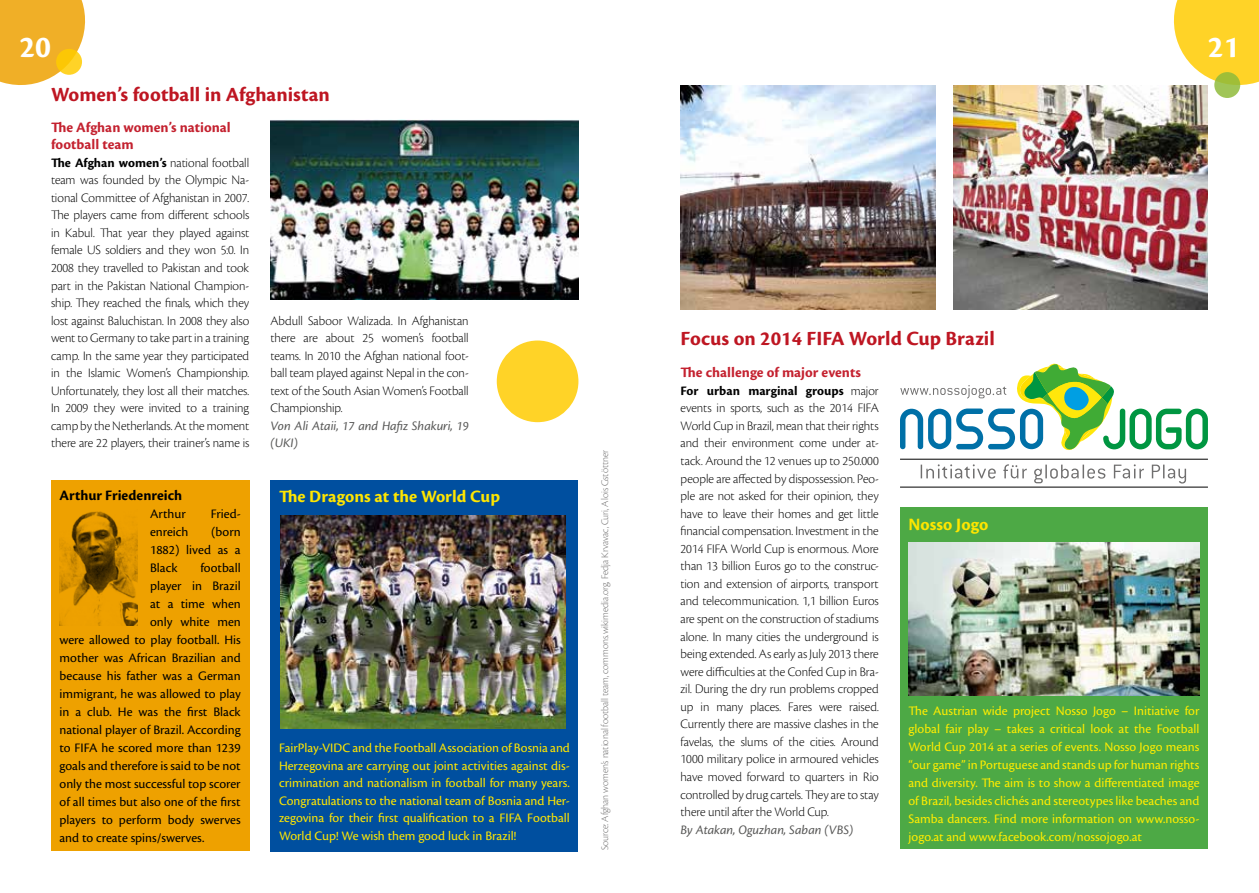
<style>
.page{position:relative;width:1259px;height:893px;background:#fff}
.page>*{position:absolute;margin:0;border:0;box-sizing:border-box;transform-origin:0 0}
.t1{font:32.1px "Cronos Pro Bold Subh";color:#fff}
.t2{font:700 21px "Cronos Pro";color:#be1622}
.t3{font:700 18px "Cronos Pro";letter-spacing:.005em;color:#ffe600}
.t4{font:700 15px/17.5px "Cronos Pro";color:#c42230}
.t5{font:700 15px "Cronos Pro";color:#000}
.t6{font:13.5px/17.5px "Cronos Pro Lt Disp";letter-spacing:-.005em;color:#000;text-align:justify}
.t7{font:13.5px/18px "Cronos Pro";color:#000;text-align:justify}
.t8{font:13.5px/18px "Cronos Pro";color:#ffed00;text-align:justify}
.t9{font:13.5px/17.5px "Cronos Pro";color:#ffe600;text-align:justify}
.t10{font:italic 13.5px/17.5px "Cronos Pro";letter-spacing:-.005em;color:#575756}
.t11{font:700 13.5px "Cronos Pro";color:#000}
.t12{font:10.5px "Cronos Pro Lt Disp";color:#706f6f}
.s1{font-family:"Cronos Pro Lt Disp";font-weight:400}
</style>
<div class="page">
<svg style="left:0;top:0;width:86px;height:85px;background:#f1b73f"></svg>
<svg style="left:1173px;top:0;width:86px;height:92px"></svg>
<svg style="left:1214px;top:72px;width:26px;height:26px"></svg>
<svg style="left:56px;top:49px;width:26px;height:26px"></svg>
<img style="left:270px;top:120px;width:308px;height:179px">
<img style="left:953px;top:85px;width:255px;height:224px">
<img style="left:680px;top:85px;width:255px;height:225px">
<div style="left:900px;top:508px;width:308px;height:341px;background:#4da945"></div>
<img style="left:908px;top:543px;width:291px;height:153px">
<div style="left:51px;top:480px;width:198px;height:370px;background:#eea100"></div>
<div style="left:270px;top:480px;width:308px;height:371px;background:#004f9f"></div>
<img style="left:60px;top:511px;width:77px;height:115px">
<img style="left:281px;top:515px;width:284px;height:213px">
<hr style="left:900px;top:459px;width:308px;height:1px;background:#000">
<hr style="left:900px;top:487px;width:308px;height:1px;background:#000">
<svg style="left:920px;top:464px;width:266px;height:20px"></svg>
<svg style="left:900px;top:364px;width:308px;height:86px"></svg>
<div style="left:497px;top:340px;width:81px;height:82px;background:#ffd327;border-radius:50%"></div>
<h1 class="t1" style="left:19px;top:29px;width:33px">20</h1>
<h1 class="t1" style="left:1208px;top:29px;width:33px">21</h1>
<h2 class="t2" style="left:51px;top:83px;width:280px">Women’s football in Afghanistan</h2>
<p class="t4" style="left:51px;top:118px;width:181px">The Afghan women’s national football team</p>
<p class="t11" style="left:51px;top:155px;width:200px">The Afghan women’s <span class="s1">national football</span></p>
<p class="t6" style="left:51px;top:171px;width:200px">team was founded by the Olympic Na&shy;tional Committee of Afghanistan in 2007.<br>The players came from different schools in Kabul. That year they played against female US soldiers and they won 5:0. In 2008 they travelled to Pakistan and took part in the Pakistan National Champion&shy;ship. They reached the finals, which they lost against Baluchistan. In 2008 they also went to Germany to take part in a training camp. In the same year they participated in the Islamic Women’s Championship.<br>Unfortunately, they lost all their matches.<br>In 2009 they were invited to a training camp by the Netherlands. At the moment there are 22 players, their trainer’s name is</p>
<p class="t6" style="left:270px;top:312px;width:200px">Abdull Saboor Walizada. In Afghanistan there are about 25 women’s football teams. In 2010 the Afghan national foot&shy;ball team played against Nepal in the con&shy;text of the South Asian Women’s Football Championship.</p>
<p class="t10" style="left:270px;top:417px;width:200px">Von Ali Ataii, 17 and Hafiz Shakuri, 19 (UKI)</p>
<p class="t5" style="left:60px;top:487px;width:124px">Arthur Friedenreich</p>
<p class="t7" style="left:150px;top:505px;width:37px">Arthur</p>
<p class="t7" style="left:211px;top:505px;width:32px">Fried-</p>
<p class="t7" style="left:150px;top:523px;width:40px">enreich</p>
<p class="t7" style="left:150px;top:523px;width:92px;text-indent:61px">(born 1882) lived as a Black</p>
<p class="t7" style="left:200px;top:559px;width:42px">football</p>
<p class="t7" style="left:150px;top:577px;width:92px">player in Brazil</p>
<p class="t7" style="left:150px;top:595px;width:92px">at a time when</p>
<p class="t7" style="left:150px;top:613px;width:92px">only white men</p>
<p class="t7" style="left:60px;top:631px;width:183px">were allowed to play football. His</p>
<p class="t7" style="left:60px;top:649px;width:183px">mother was African Brazilian and</p>
<p class="t7" style="left:60px;top:667px;width:183px">because his father was a German</p>
<p class="t7" style="left:60px;top:685px;width:183px">immigrant, he was allowed to play</p>
<p class="t7" style="left:60px;top:703px;width:183px">in a club. He was the first Black</p>
<p class="t7" style="left:60px;top:721px;width:183px">national player of Brazil. According</p>
<p class="t7" style="left:60px;top:739px;width:183px">to FIFA he scored more than 1239</p>
<p class="t7" style="left:60px;top:757px;width:183px">goals and therefore is said to be not</p>
<p class="t7" style="left:60px;top:775px;width:183px">only the most successful top scorer</p>
<p class="t7" style="left:60px;top:793px;width:183px">of all times but also one of the first</p>
<p class="t7" style="left:60px;top:811px;width:183px">players to perform body swerves</p>
<p class="t7" style="left:60px;top:829px;width:146px">and to create spins/swerves.</p>
<h3 class="t3" style="left:279px;top:486px;width:222px">The Dragons at the World Cup</h3>
<p class="t9" style="left:279px;top:739px;width:292px">FairPlay-VIDC and the Football Association of Bosnia and Herzegovina are carrying out joint activities against dis&shy;crimination and nationalism in football for many years.<br>Congratulations to the national team of Bosnia and Her&shy;zegovina for their first qualification to a FIFA Football World Cup! We wish them good luck in Brazil!</p>
<p class="t12" style="left:599px;top:850px;width:402px;rotate:-90deg">Source: Afghan women’s national football team, commons.wikimedia.org, Fedja Krvavac, Curi, Alois Gstöttner</p>
<h2 class="t2" style="left:680px;top:326px;width:316px">Focus on 2014 FIFA World Cup Brazil</h2>
<p class="t4" style="left:680px;top:364px;width:182px">The challenge of major events</p>
<p class="t11" style="left:680px;top:383px;width:200px">For urban marginal groups <span class="s1">major</span></p>
<p class="t6" style="left:680px;top:399px;width:200px">events in sports, such as the 2014 FIFA World Cup in Brazil, mean that their rights and their environment come under at&shy;tack. Around the 12 venues up to 250.000 people are affected by dispossession. Peo&shy;ple are not asked for their opinion, they have to leave their homes and get little financial compensation. Investment in the 2014 FIFA World Cup is enormous. More than 13 billion Euros go to the construc&shy;tion and extension of airports, transport and telecommunication. 1,1 billion Euros are spent on the construction of stadiums alone. In many cities the underground is being extended. As early as July 2013 there were difficulties at the Confed Cup in Bra&shy;zil. During the dry run problems cropped up in many places. Fares were raised.<br>Currently there are massive clashes in the favelas, the slums of the cities. Around 1000 military police in armoured vehicles have moved forward to quarters in Rio controlled by drug cartels. They are to stay there until after the World Cup.</p>
<p class="t10" style="left:680px;top:821px;width:174px">By Atakan, Oguzhan, Saban (VBS)</p>
<h3 class="t3" style="left:908px;top:514px;width:81px">Nosso Jogo</h3>
<p class="t8" style="left:908px;top:701px;width:292px">The Austrian wide project Nosso Jogo – Initiative for global fair play – takes a critical look at the Football World Cup 2014 at a series of events. Nosso Jogo means “our game” in Portuguese and stands up for human rights and diversity. The aim is to show a differentiated image of Brazil, besides clichés and stereotypes like beaches and Samba dancers. Find more information on www.nosso&shy;jogo.at and www.facebook.com/nossojogo.at</p>
</div>
